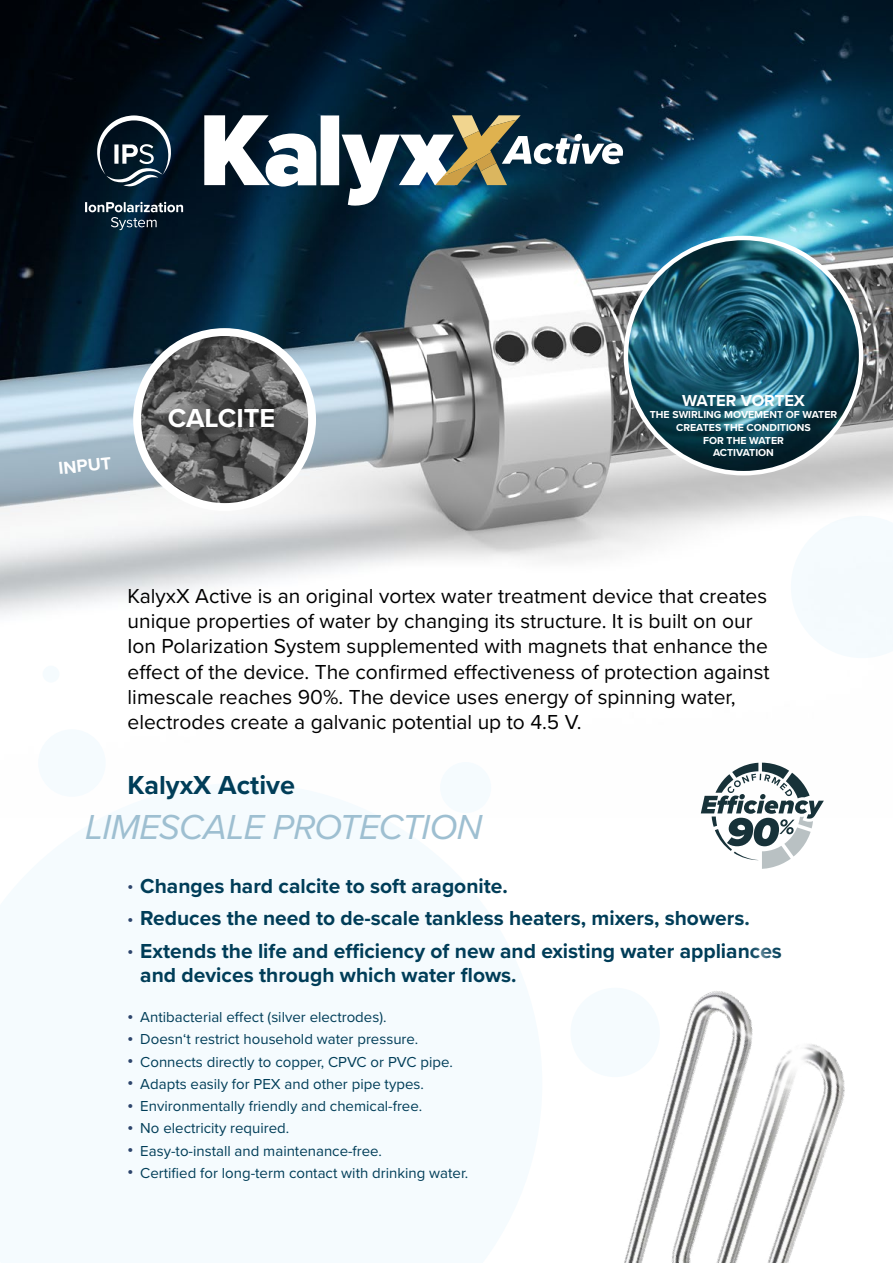
<style>
.page{position:relative;width:893px;height:1263px;background:#fff}
.page>*{position:absolute;margin:0;border:0;box-sizing:border-box;transform-origin:0 0}
.t1{font:italic 36px "Proxima Nova";letter-spacing:-.025em;color:#9ebfd1}
.t2{font:700 27px "Proxima Nova";color:#003d58}
.t3{font:700 27px "Proxima Nova";color:#fff}
.t4{font:21px/25.2px "Proxima Nova";color:#000}
.t5{font:700 21px/24px "Proxima Nova";color:#003d58}
.t6{font:700 18px "Proxima Nova";color:#fff}
.t7{font:700 16.5px "Proxima Nova";color:#fff}
.t8{font:15px "Proxima Nova";color:#003d58}
.t9{font:700 10.5px/12.6px "Proxima Nova";color:#fff;text-align:center}
.s1{font-size:16.5px;color:#2d456c}
.s2{font-weight:700;font-size:16.5px;color:#2d456c}
</style>
<div class="page">
<img style="left:0;top:0;width:893px;height:814px">
<div style="left:133px;top:328px;width:183px;height:183px;background:#fff;border-radius:50%"></div>
<img style="left:141px;top:336px;width:167px;height:167px;border-radius:84px">
<svg style="left:0;top:783px;width:542px;height:31px"></svg>
<div style="left:440px;top:762px;width:51px;height:51px;background:#f5fbfe;border-radius:50%"></div>
<svg style="left:791px;top:516px;width:102px;height:142px"></svg>
<div style="left:38px;top:729px;width:68px;height:68px;background:#f5fbfe;border-radius:50%"></div>
<div style="left:43px;top:666px;width:16px;height:16px;background:#f5fbfe;border-radius:50%"></div>
<img style="left:626px;top:238px;width:235px;height:235px;border-radius:118px">
<svg style="left:85px;top:115px;width:98px;height:115px"></svg>
<svg style="left:204px;top:115px;width:419px;height:91px"></svg>
<div style="left:159px;top:399px;width:124px;height:38px;background:#000;opacity:.75"></div>
<img style="left:624px;top:1195px;width:169px;height:68px">
<svg style="left:722px;top:1241px;width:74px;height:9px"></svg>
<svg style="left:700px;top:1195px;width:111px;height:46px"></svg>
<svg style="left:642px;top:991px;width:203px;height:204px"></svg>
<svg style="left:701px;top:763px;width:123px;height:106px"></svg>
<p class="t6" style="left:57px;top:455px;width:54px;rotate:-6deg">INPUT</p>
<p class="t3" style="left:168px;top:398px;width:109px">CALCITE</p>
<p class="t7" style="left:682px;top:388px;width:124px">WATER VORTEX</p>
<p class="t9" style="left:650px;top:408px;width:189px">THE SWIRLING MOVEMENT OF WATER<br>CREATES THE CONDITIONS<br>FOR THE WATER<br>ACTIVATION</p>
<p class="t4" style="left:128px;top:582px;width:644px">KalyxX Active is an original vortex water treatment device that creates unique properties of water by changing its structure. It is built on our Ion Polarization System supplemented with magnets that enhance the effect of the device. The confirmed effectiveness of protection against limescale reaches 90%. The device uses energy of spinning water, electrodes create a galvanic potential up to 4.5 V.</p>
<p class="t2" style="left:128px;top:765px;width:169px">KalyxX Active</p>
<h1 class="t1" style="left:85px;top:800px;width:399px">LIMESCALE PROTECTION</h1>
<p class="t5" style="left:128px;top:873px;width:382px"><span class="s1">•</span> Changes hard calcite to soft aragonite.</p>
<p class="t5" style="left:128px;top:906px;width:624px"><span class="s1">•</span> Reduces the need to de-scale tankless heaters, mixers, showers.</p>
<p class="t5" style="left:140px;top:938px;width:643px;text-indent:-13px"><span class="s1">•</span> Extends the life and efficiency of new and existing water appliances and devices through which water flows.</p>
<p class="t8" style="left:128px;top:1006px;width:260px"><span class="s2">•</span> Antibacterial effect (silver electrodes).</p>
<p class="t8" style="left:128px;top:1028px;width:292px"><span class="s2">•</span> Doesn‘t restrict household water pressure.</p>
<p class="t8" style="left:128px;top:1050px;width:327px"><span class="s2">•</span> Connects directly to copper, CPVC or PVC pipe.</p>
<p class="t8" style="left:128px;top:1073px;width:298px"><span class="s2">•</span> Adapts easily for PEX and other pipe types.</p>
<p class="t8" style="left:128px;top:1095px;width:296px"><span class="s2">•</span> Environmentally friendly and chemical-free.</p>
<p class="t8" style="left:128px;top:1117px;width:163px"><span class="s2">•</span> No electricity required.</p>
<p class="t8" style="left:128px;top:1139px;width:256px"><span class="s2">•</span> Easy-to-install and maintenance-free.</p>
<p class="t8" style="left:128px;top:1162px;width:342px"><span class="s2">•</span> Certified for long-term contact with drinking water.</p>
</div>
